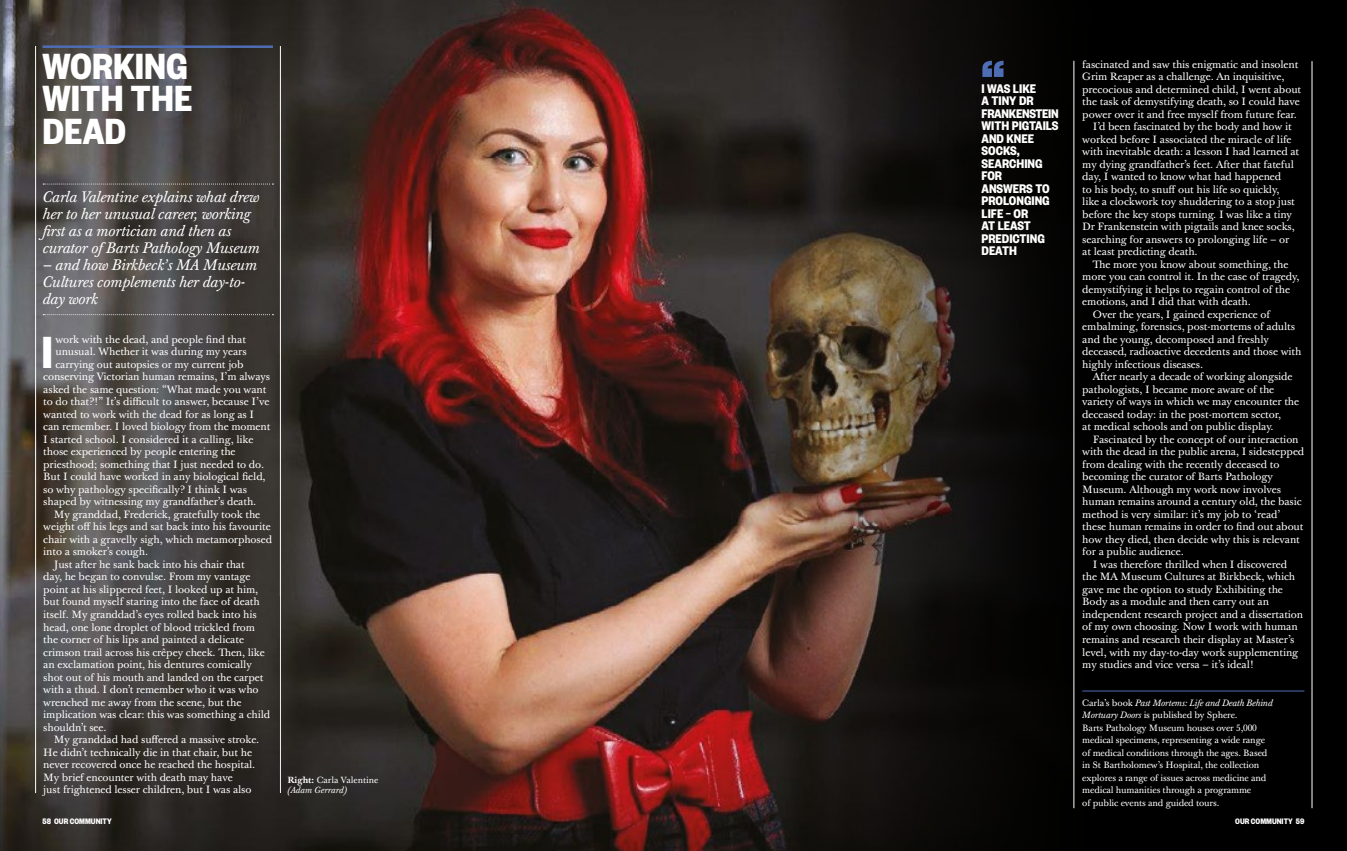
<style>
.page{position:relative;width:1347px;height:851px;background:#fff}
.page>*{position:absolute;margin:0;border:0;box-sizing:border-box;transform-origin:0 0}
.t1{font:700 60px "Founders Grotesk Cond";color:#4e6db3}
.t2{font:700 49.5px "Founders Grotesk Cond";color:#fff}
.t3{font:700 40px/32.5px "Founders Grotesk Cond";color:#fff;text-align:justify}
.t4{font:italic 15px/16.9px "Baskerville 10 Pro";letter-spacing:-.01em;color:#fff}
.t5{font:700 13.75px/12.5px "Founders Grotesk Cond";color:#fff}
.t6{font:10.38px "Baskerville 10 Pro";letter-spacing:-.01em;color:#fff}
.t7{font:9px/12.5px "Baskerville 10 Pro";letter-spacing:-.015em;color:#fff}
.t8{font:8.75px/10.5px "Baskerville 10 Pro";color:#fff}
.t9{font:700 8.75px "Founders Grotesk Cond";color:#fff}
.s1{font-weight:700}
.s2{font-style:italic}
</style>
<div class="page">
<img style="left:0;top:0;width:751px;height:850px">
<svg style="left:43px;top:183px;width:230px;height:1px"></svg>
<svg style="left:43px;top:314px;width:230px;height:1px"></svg>
<hr style="left:43px;top:45px;width:230px;height:3px;background:#4e6db3">
<hr style="left:35px;top:46px;width:1px;height:747px;background:#fff">
<hr style="left:280px;top:46px;width:1px;height:747px;background:#fff">
<svg style="left:751px;top:0;width:529px;height:850px;fill:#080705"></svg>
<div style="left:1280px;top:0;width:66px;height:850px;background:#000"></div>
<hr style="left:1082px;top:690px;width:222px;height:1px;background:#4e6db3">
<hr style="left:1311px;top:61px;width:1px;height:747px;background:#fff">
<hr style="left:1073px;top:61px;width:1px;height:747px;background:#fff">
<h3 class="t3" style="left:43px;top:48px;width:151px">WORKING WITH THE DEAD</h3>
<h3 class="t4" style="left:43px;top:189px;width:219px">Carla Valentine explains what drew her to her unusual career, working first as a mortician and then as curator of Barts Pathology Museum</h3>
<h3 class="t4" style="left:43px;top:257px;width:216px">– and how Birkbeck’s MA Museum<br>Cultures complements her day-to&shy;day work</h3>
<h2 class="t2" style="left:41px;top:321px;width:13px">I</h2>
<p class="t6" style="left:55px;top:332px;width:192px">work with the dead, and people find that</p>
<p class="t6" style="left:55px;top:345px;width:193px">unusual. Whether it was during my years</p>
<p class="t6" style="left:55px;top:357px;width:190px">carrying out autopsies or my current job</p>
<p class="t6" style="left:43px;top:370px;width:228px">conserving Victorian human remains, I’m always</p>
<p class="t6" style="left:43px;top:382px;width:225px">asked the same question: “What made you want</p>
<p class="t6" style="left:43px;top:395px;width:228px">to do that?!” It’s difficult to answer, because I’ve</p>
<p class="t6" style="left:43px;top:407px;width:212px">wanted to work with the dead for as long as I</p>
<p class="t6" style="left:43px;top:420px;width:229px">can remember. I loved biology from the moment</p>
<p class="t6" style="left:43px;top:433px;width:212px">I started school. I considered it a calling, like</p>
<p class="t6" style="left:43px;top:445px;width:194px">those experienced by people entering the</p>
<p class="t6" style="left:43px;top:458px;width:222px">priesthood; something that I just needed to do.</p>
<p class="t6" style="left:43px;top:470px;width:224px">But I could have worked in any biological field,</p>
<p class="t6" style="left:43px;top:483px;width:205px">so why pathology specifically? I think I was</p>
<p class="t6" style="left:43px;top:495px;width:214px">shaped by witnessing my grandfather’s death.</p>
<p class="t6" style="left:54px;top:508px;width:208px">My granddad, Frederick, gratefully took the</p>
<p class="t6" style="left:43px;top:520px;width:229px">weight off his legs and sat back into his favourite</p>
<p class="t6" style="left:43px;top:533px;width:230px">chair with a gravelly sigh, which metamorphosed</p>
<p class="t6" style="left:43px;top:545px;width:106px">into a smoker’s cough.</p>
<p class="t6" style="left:54px;top:558px;width:192px">Just after he sank back into his chair that</p>
<p class="t6" style="left:43px;top:570px;width:209px">day, he began to convulse. From my vantage</p>
<p class="t6" style="left:43px;top:583px;width:216px">point at his slippered feet, I looked up at him,</p>
<p class="t6" style="left:43px;top:595px;width:218px">but found myself staring into the face of death</p>
<p class="t6" style="left:43px;top:608px;width:215px">itself. My granddad’s eyes rolled back into his</p>
<p class="t6" style="left:43px;top:620px;width:213px">head, one lone droplet of blood trickled from</p>
<p class="t6" style="left:43px;top:633px;width:202px">the corner of his lips and painted a delicate</p>
<p class="t6" style="left:43px;top:645px;width:223px">crimson trail across his crêpey cheek. Then, like</p>
<p class="t6" style="left:43px;top:658px;width:210px">an exclamation point, his dentures comically</p>
<p class="t6" style="left:43px;top:670px;width:222px">shot out of his mouth and landed on the carpet</p>
<p class="t6" style="left:43px;top:683px;width:217px">with a thud. I don’t remember who it was who</p>
<p class="t6" style="left:43px;top:695px;width:200px">wrenched me away from the scene, but the</p>
<p class="t6" style="left:43px;top:708px;width:228px">implication was clear: this was something a child</p>
<p class="t6" style="left:43px;top:720px;width:65px">shouldn’t see.</p>
<p class="t6" style="left:54px;top:733px;width:207px">My granddad had suffered a massive stroke.</p>
<p class="t6" style="left:43px;top:745px;width:210px">He didn’t technically die in that chair, but he</p>
<p class="t6" style="left:43px;top:758px;width:214px">never recovered once he reached the hospital.</p>
<p class="t6" style="left:43px;top:770px;width:191px">My brief encounter with death may have</p>
<p class="t6" style="left:43px;top:783px;width:210px">just frightened lesser children, but I was also</p>
<p class="t8" style="left:287px;top:775px;width:92px"><span class="s1">Right:</span> Carla Valentine <span class="s2">(Adam Gerrard)</span></p>
<p class="t9" style="left:43px;top:815px;width:71px">58 OUR COMMUNITY</p>
<h1 class="t1" style="left:980px;top:42px;width:26px">“</h1>
<h3 class="t5" style="left:981px;top:81px;width:79px">I WAS LIKE<br>A TINY DR<br>FRANKENSTEIN<br>WITH PIGTAILS<br>AND KNEE<br>SOCKS,<br>SEARCHING<br>FOR<br>ANSWERS TO<br>PROLONGING<br>LIFE – OR<br>AT LEAST<br>PREDICTING<br>DEATH</h3>
<p class="t6" style="left:1082px;top:57px;width:218px">fascinated and saw this enigmatic and insolent</p>
<p class="t6" style="left:1082px;top:70px;width:203px">Grim Reaper as a challenge. An inquisitive,</p>
<p class="t6" style="left:1082px;top:82px;width:220px">precocious and determined child, I went about</p>
<p class="t6" style="left:1082px;top:95px;width:219px">the task of demystifying death, so I could have</p>
<p class="t6" style="left:1082px;top:107px;width:216px">power over it and free myself from future fear.</p>
<p class="t6" style="left:1093px;top:120px;width:200px">I’d been fascinated by the body and how it</p>
<p class="t6" style="left:1082px;top:132px;width:211px">worked before I associated the miracle of life</p>
<p class="t6" style="left:1082px;top:145px;width:218px">with inevitable death: a lesson I had learned at</p>
<p class="t6" style="left:1082px;top:158px;width:213px">my dying grandfather’s feet. After that fateful</p>
<p class="t6" style="left:1082px;top:170px;width:200px">day, I wanted to know what had happened</p>
<p class="t6" style="left:1082px;top:183px;width:199px">to his body, to snuff out his life so quickly,</p>
<p class="t6" style="left:1082px;top:195px;width:214px">like a clockwork toy shuddering to a stop just</p>
<p class="t6" style="left:1082px;top:208px;width:211px">before the key stops turning. I was like a tiny</p>
<p class="t6" style="left:1082px;top:220px;width:214px">Dr Frankenstein with pigtails and knee socks,</p>
<p class="t6" style="left:1082px;top:233px;width:208px">searching for answers to prolonging life – or</p>
<p class="t6" style="left:1082px;top:245px;width:117px">at least predicting death.</p>
<p class="t6" style="left:1093px;top:257px;width:197px">The more you know about something, the</p>
<p class="t6" style="left:1082px;top:270px;width:219px">more you can control it. In the case of tragedy,</p>
<p class="t6" style="left:1082px;top:282px;width:209px">demystifying it helps to regain control of the</p>
<p class="t6" style="left:1082px;top:295px;width:170px">emotions, and I did that with death.</p>
<p class="t6" style="left:1093px;top:307px;width:179px">Over the years, I gained experience of</p>
<p class="t6" style="left:1082px;top:320px;width:214px">embalming, forensics, post-mortems of adults</p>
<p class="t6" style="left:1082px;top:333px;width:188px">and the young, decomposed and freshly</p>
<p class="t6" style="left:1082px;top:345px;width:221px">deceased, radioactive decedents and those with</p>
<p class="t6" style="left:1082px;top:358px;width:122px">highly infectious diseases.</p>
<p class="t6" style="left:1093px;top:370px;width:201px">After nearly a decade of working alongside</p>
<p class="t6" style="left:1082px;top:383px;width:193px">pathologists, I became more aware of the</p>
<p class="t6" style="left:1082px;top:395px;width:218px">variety of ways in which we may encounter the</p>
<p class="t6" style="left:1082px;top:408px;width:200px">deceased today: in the post-mortem sector,</p>
<p class="t6" style="left:1082px;top:420px;width:193px">at medical schools and on public display.</p>
<p class="t6" style="left:1093px;top:432px;width:207px">Fascinated by the concept of our interaction</p>
<p class="t6" style="left:1082px;top:445px;width:223px">with the dead in the public arena, I sidestepped</p>
<p class="t6" style="left:1082px;top:457px;width:199px">from dealing with the recently deceased to</p>
<p class="t6" style="left:1082px;top:470px;width:192px">becoming the curator of Barts Pathology</p>
<p class="t6" style="left:1082px;top:482px;width:200px">Museum. Although my work now involves</p>
<p class="t6" style="left:1082px;top:495px;width:221px">human remains around a century old, the basic</p>
<p class="t6" style="left:1082px;top:508px;width:200px">method is very similar: it’s my job to ‘read’</p>
<p class="t6" style="left:1082px;top:520px;width:223px">these human remains in order to find out about</p>
<p class="t6" style="left:1082px;top:533px;width:219px">how they died, then decide why this is relevant</p>
<p class="t6" style="left:1082px;top:545px;width:103px">for a public audience.</p>
<p class="t6" style="left:1093px;top:558px;width:196px">I was therefore thrilled when I discovered</p>
<p class="t6" style="left:1082px;top:570px;width:214px">the MA Museum Cultures at Birkbeck, which</p>
<p class="t6" style="left:1082px;top:583px;width:202px">gave me the option to study Exhibiting the</p>
<p class="t6" style="left:1082px;top:595px;width:188px">Body as a module and then carry out an</p>
<p class="t6" style="left:1082px;top:608px;width:222px">independent research project and a dissertation</p>
<p class="t6" style="left:1082px;top:620px;width:217px">of my own choosing. Now I work with human</p>
<p class="t6" style="left:1082px;top:633px;width:214px">remains and research their display at Master’s</p>
<p class="t6" style="left:1082px;top:645px;width:217px">level, with my day-to-day work supplementing</p>
<p class="t6" style="left:1082px;top:658px;width:173px">my studies and vice versa – it’s ideal!</p>
<p class="t7" style="left:1082px;top:696px;width:192px">Carla’s book <span class="s2">Past Mortems: Life and Death Behind Mortuary Doors</span> is published by Sphere.<br>Barts Pathology Museum houses over 5,000 medical specimens, representing a wide range of medical conditions through the ages. Based in St Bartholomew’s Hospital, the collection explores a range of issues across medicine and medical humanities through a programme<br>of public events and guided tours.</p>
<p class="t9" style="left:1235px;top:815px;width:71px">OUR COMMUNITY 59</p>
</div>
